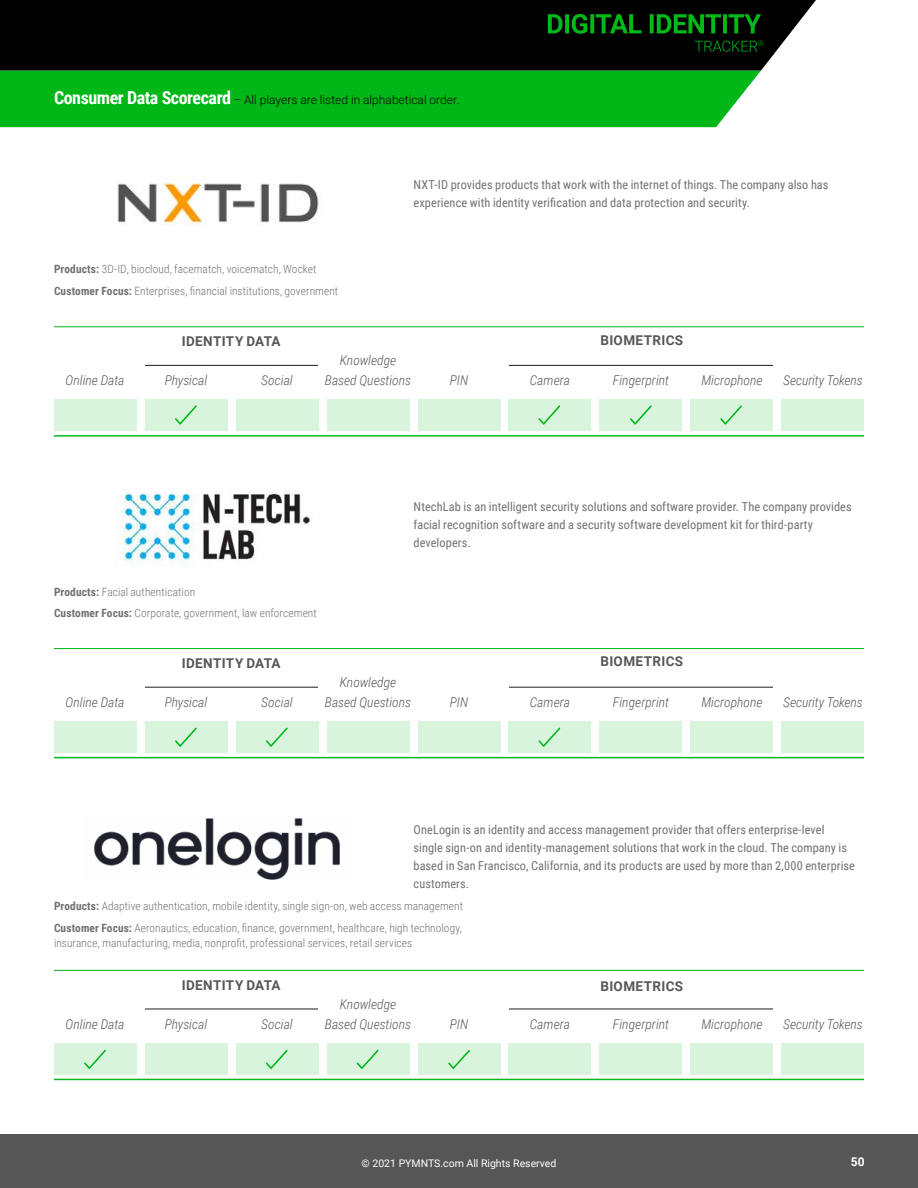
<style>
.page{position:relative;width:918px;height:1188px;background:#fff}
.page>*{position:absolute;margin:0;border:0;box-sizing:border-box;transform-origin:0 0}
.t1{font:italic 300 13.5px/19.5px "Roboto Condensed";color:#575757;text-align:center}
.t2{font:700 13.5px "Roboto";letter-spacing:.025em;color:#575757}
.t3{font:12.3px/18px "Roboto Condensed";letter-spacing:.005em;color:#717073}
.t4{font:300 12px "Roboto";color:#000}
.t5{font:700 12px "Roboto";color:#fff}
.t6{font:300 11.4px/21.8px "Roboto Condensed";letter-spacing:.01em;color:#717073}
.t7{font:10.5px "Roboto";color:#fff}
.s1{font-family:"Roboto Condensed";font-weight:700;font-size:18px;color:#fff}
.s2{font-weight:700}
</style>
<div class="page">
<div style="left:0;top:70px;width:761px;height:57px;background:#00b718"></div>
<div style="left:0;top:1134px;width:918px;height:54px;background:#575656"></div>
<div style="left:0;top:0;width:816px;height:70px;background:#000"></div>
<hr style="left:145px;top:365px;width:173px;height:1px;background:#1b1d1e">
<hr style="left:509px;top:365px;width:264px;height:1px;background:#1b1d1e">
<div style="left:54px;top:399px;width:82px;height:32px;background:#d9f4dc"></div>
<div style="left:236px;top:399px;width:82px;height:32px;background:#d9f4dc"></div>
<div style="left:418px;top:399px;width:82px;height:32px;background:#d9f4dc"></div>
<div style="left:600px;top:399px;width:82px;height:32px;background:#d9f4dc"></div>
<div style="left:782px;top:399px;width:82px;height:32px;background:#d9f4dc"></div>
<div style="left:145px;top:399px;width:82px;height:32px;background:#d9f4dc"></div>
<div style="left:327px;top:399px;width:82px;height:32px;background:#d9f4dc"></div>
<div style="left:509px;top:399px;width:82px;height:32px;background:#d9f4dc"></div>
<div style="left:691px;top:399px;width:82px;height:32px;background:#d9f4dc"></div>
<hr style="left:54px;top:327px;width:810px;height:1px;background:#00b718">
<hr style="left:54px;top:435px;width:810px;height:2px;background:#00b718">
<hr style="left:145px;top:687px;width:173px;height:1px;background:#1b1d1e">
<hr style="left:509px;top:687px;width:264px;height:1px;background:#1b1d1e">
<div style="left:54px;top:721px;width:82px;height:32px;background:#d9f4dc"></div>
<div style="left:236px;top:721px;width:82px;height:32px;background:#d9f4dc"></div>
<div style="left:418px;top:721px;width:82px;height:32px;background:#d9f4dc"></div>
<div style="left:600px;top:721px;width:82px;height:32px;background:#d9f4dc"></div>
<div style="left:782px;top:721px;width:82px;height:32px;background:#d9f4dc"></div>
<div style="left:145px;top:721px;width:82px;height:32px;background:#d9f4dc"></div>
<div style="left:327px;top:721px;width:82px;height:32px;background:#d9f4dc"></div>
<div style="left:509px;top:721px;width:82px;height:32px;background:#d9f4dc"></div>
<div style="left:691px;top:721px;width:82px;height:32px;background:#d9f4dc"></div>
<hr style="left:54px;top:648px;width:810px;height:1px;background:#00b718">
<hr style="left:54px;top:757px;width:810px;height:1px;background:#00b718">
<hr style="left:145px;top:1009px;width:173px;height:1px;background:#1b1d1e">
<hr style="left:509px;top:1009px;width:264px;height:1px;background:#1b1d1e">
<div style="left:54px;top:1043px;width:82px;height:32px;background:#d9f4dc"></div>
<div style="left:236px;top:1043px;width:82px;height:32px;background:#d9f4dc"></div>
<div style="left:418px;top:1043px;width:82px;height:32px;background:#d9f4dc"></div>
<div style="left:600px;top:1043px;width:82px;height:32px;background:#d9f4dc"></div>
<div style="left:782px;top:1043px;width:82px;height:32px;background:#d9f4dc"></div>
<div style="left:145px;top:1043px;width:82px;height:32px;background:#d9f4dc"></div>
<div style="left:327px;top:1043px;width:82px;height:32px;background:#d9f4dc"></div>
<div style="left:509px;top:1043px;width:82px;height:32px;background:#d9f4dc"></div>
<div style="left:691px;top:1043px;width:82px;height:32px;background:#d9f4dc"></div>
<hr style="left:54px;top:970px;width:810px;height:1px;background:#00b718">
<hr style="left:54px;top:1079px;width:810px;height:1px;background:#00b718">
<div style="left:694px;top:40px;width:68px;height:16px;background:#000"></div>
<div style="left:547px;top:13px;width:218px;height:25px;background:#000"></div>
<svg style="left:548px;top:14px;width:213px;height:20px"></svg>
<svg style="left:695px;top:40px;width:68px;height:12px"></svg>
<img style="left:117px;top:176px;width:202px;height:49px">
<svg style="left:630px;top:405px;width:22px;height:20px"></svg>
<svg style="left:175px;top:405px;width:22px;height:20px"></svg>
<svg style="left:720px;top:405px;width:22px;height:20px"></svg>
<svg style="left:538px;top:405px;width:22px;height:20px"></svg>
<img style="left:119px;top:493px;width:191px;height:73px">
<svg style="left:175px;top:728px;width:22px;height:19px"></svg>
<svg style="left:266px;top:728px;width:22px;height:19px"></svg>
<svg style="left:538px;top:728px;width:22px;height:19px"></svg>
<img style="left:94px;top:818px;width:246px;height:62px">
<svg style="left:448px;top:1050px;width:22px;height:19px"></svg>
<svg style="left:357px;top:1050px;width:22px;height:19px"></svg>
<svg style="left:266px;top:1050px;width:22px;height:19px"></svg>
<svg style="left:84px;top:1050px;width:22px;height:19px"></svg>
<p class="t4" style="left:54px;top:91px;width:407px"><span class="s1">Consumer Data Scorecard</span> – All players are listed in alphabetical order.</p>
<p class="t6" style="left:54px;top:258px;width:286px"><span class="s2">Products:</span> 3D-ID, biocloud, facematch, voicematch, Wocket<br><span class="s2">Customer Focus:</span> Enterprises, financial institutions, government</p>
<p class="t2" style="left:182px;top:332px;width:100px">IDENTITY DATA</p>
<p class="t3" style="left:414px;top:175px;width:416px">NXT-ID provides products that work with the internet of things. The company also has experience with identity verification and data protection and security.</p>
<p class="t2" style="left:600px;top:330px;width:84px">BIOMETRICS</p>
<p class="t1" style="left:325px;top:350px;width:87px">Knowledge<br>Based Questions</p>
<p class="t1" style="left:66px;top:370px;width:60px">Online Data</p>
<p class="t1" style="left:165px;top:370px;width:44px">Physical</p>
<p class="t1" style="left:261px;top:370px;width:33px">Social</p>
<p class="t1" style="left:450px;top:370px;width:20px">PIN</p>
<p class="t1" style="left:701px;top:370px;width:63px">Microphone</p>
<p class="t1" style="left:783px;top:370px;width:81px">Security Tokens</p>
<p class="t1" style="left:530px;top:370px;width:42px">Camera</p>
<p class="t1" style="left:613px;top:370px;width:57px">Fingerprint</p>
<p class="t6" style="left:54px;top:580px;width:264px"><span class="s2">Products:</span> Facial authentication<br><span class="s2">Customer Focus:</span> Corporate, government, law enforcement</p>
<p class="t2" style="left:182px;top:654px;width:100px">IDENTITY DATA</p>
<p class="t3" style="left:414px;top:498px;width:440px">NtechLab is an intelligent security solutions and software provider. The company provides facial recognition software and a security software development kit for third-party developers.</p>
<p class="t2" style="left:600px;top:652px;width:84px">BIOMETRICS</p>
<p class="t1" style="left:325px;top:672px;width:87px">Knowledge<br>Based Questions</p>
<p class="t1" style="left:66px;top:692px;width:60px">Online Data</p>
<p class="t1" style="left:165px;top:692px;width:44px">Physical</p>
<p class="t1" style="left:261px;top:692px;width:33px">Social</p>
<p class="t1" style="left:450px;top:692px;width:20px">PIN</p>
<p class="t1" style="left:701px;top:692px;width:63px">Microphone</p>
<p class="t1" style="left:783px;top:692px;width:81px">Security Tokens</p>
<p class="t1" style="left:530px;top:692px;width:42px">Camera</p>
<p class="t1" style="left:613px;top:692px;width:57px">Fingerprint</p>
<p class="t3" style="left:414px;top:820px;width:443px">OneLogin is an identity and access management provider that offers enterprise-level single sign-on and identity-management solutions that work in the cloud. The company is based in San Francisco, California, and its products are used by more than 2,000 enterprise customers.</p>
<p class="t6" style="left:54px;top:895px;width:411px"><span class="s2">Products:</span> Adaptive authentication, mobile identity, single sign-on, web access management<br><span class="s2">Customer Focus:</span> Aeronautics, education, finance, government, healthcare, high technology,</p>
<p class="t6" style="left:54px;top:932px;width:360px">insurance, manufacturing, media, nonprofit, professional services, retail services</p>
<p class="t2" style="left:182px;top:975px;width:100px">IDENTITY DATA</p>
<p class="t2" style="left:600px;top:977px;width:84px">BIOMETRICS</p>
<p class="t1" style="left:325px;top:994px;width:87px">Knowledge<br>Based Questions</p>
<p class="t1" style="left:66px;top:1014px;width:60px">Online Data</p>
<p class="t1" style="left:165px;top:1014px;width:44px">Physical</p>
<p class="t1" style="left:261px;top:1014px;width:33px">Social</p>
<p class="t1" style="left:450px;top:1014px;width:20px">PIN</p>
<p class="t1" style="left:701px;top:1014px;width:63px">Microphone</p>
<p class="t1" style="left:783px;top:1014px;width:81px">Security Tokens</p>
<p class="t1" style="left:530px;top:1014px;width:42px">Camera</p>
<p class="t1" style="left:613px;top:1013px;width:57px">Fingerprint</p>
<p class="t7" style="left:362px;top:1156px;width:196px">© 2021 PYMNTS.com All Rights Reserved</p>
<p class="t5" style="left:851px;top:1153px;width:15px">50</p>
</div>
